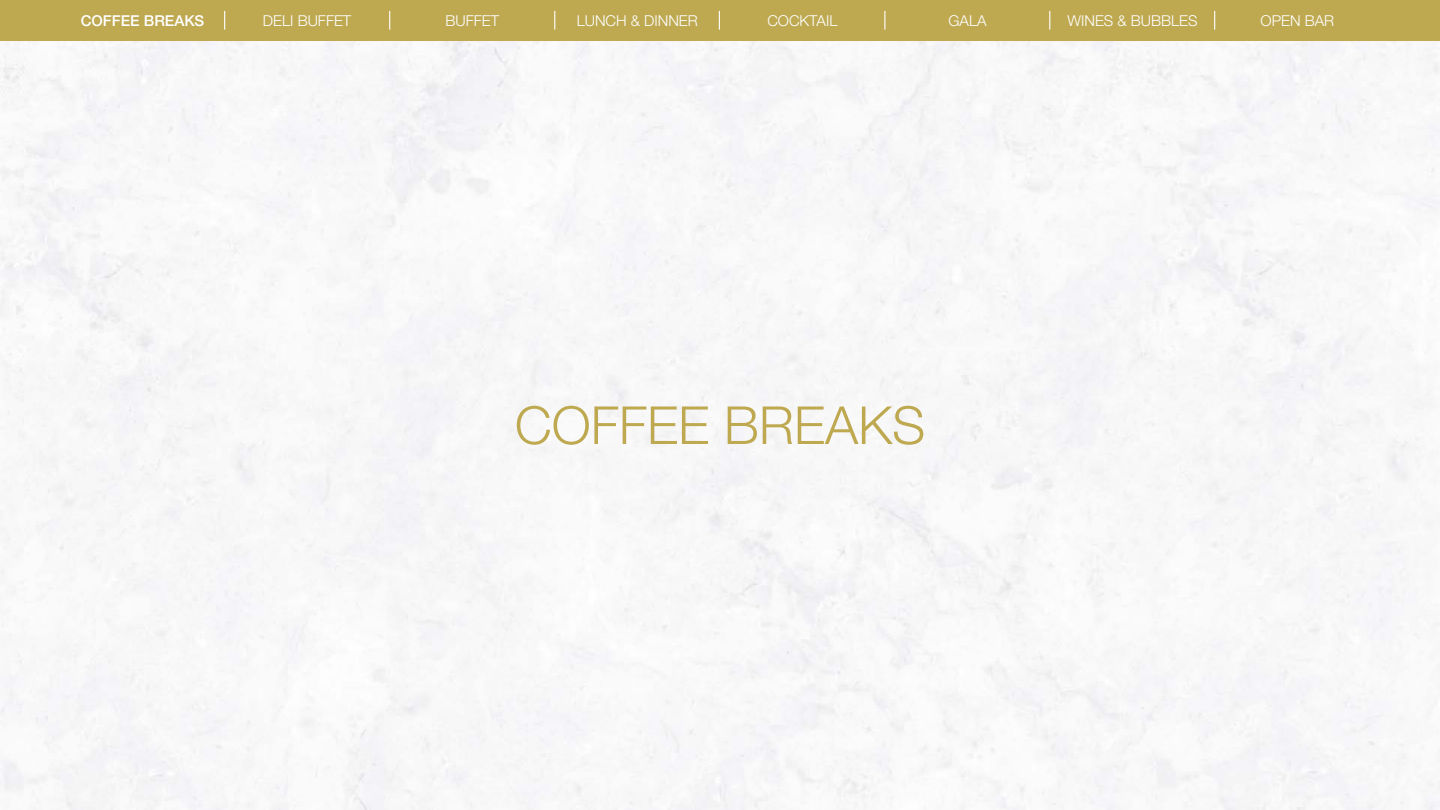
<style>
.page{position:relative;width:1440px;height:810px;background:#fff}
.page>*{position:absolute;margin:0;border:0;box-sizing:border-box;transform-origin:0 0}
.t1{font:300 52.5px "Helvetica Neue LT Std";color:#bea951}
.t2{font:300 15px "Helvetica Neue LT Std";color:#fff}
.t3{font:500 15px "Helvetica Neue LT Std";color:#fff}
</style>
<div class="page">
<img style="left:0;top:40px;width:1440px;height:770px">
<div style="left:0;top:0;width:1440px;height:40px;background:#bea951"></div>
<svg style="left:224px;top:11px;width:1px;height:19px"></svg>
<svg style="left:389px;top:11px;width:1px;height:19px"></svg>
<svg style="left:554px;top:11px;width:1px;height:19px"></svg>
<svg style="left:719px;top:11px;width:1px;height:19px"></svg>
<svg style="left:884px;top:11px;width:1px;height:19px"></svg>
<svg style="left:1049px;top:11px;width:1px;height:19px"></svg>
<svg style="left:1214px;top:11px;width:1px;height:19px"></svg>
<p class="t3" style="left:81px;top:11px;width:125px">COFFEE BREAKS</p>
<p class="t2" style="left:263px;top:11px;width:90px">DELI BUFFET</p>
<p class="t2" style="left:445px;top:11px;width:55px">BUFFET</p>
<p class="t2" style="left:577px;top:11px;width:123px">LUNCH &amp; DINNER</p>
<p class="t2" style="left:767px;top:11px;width:72px">COCKTAIL</p>
<p class="t2" style="left:948px;top:11px;width:40px">GALA</p>
<p class="t2" style="left:1068px;top:11px;width:132px">WINES &amp; BUBBLES</p>
<p class="t2" style="left:1261px;top:11px;width:75px">OPEN BAR</p>
<h1 class="t1" style="left:515px;top:393px;width:412px">COFFEE BREAKS</h1>
</div>
